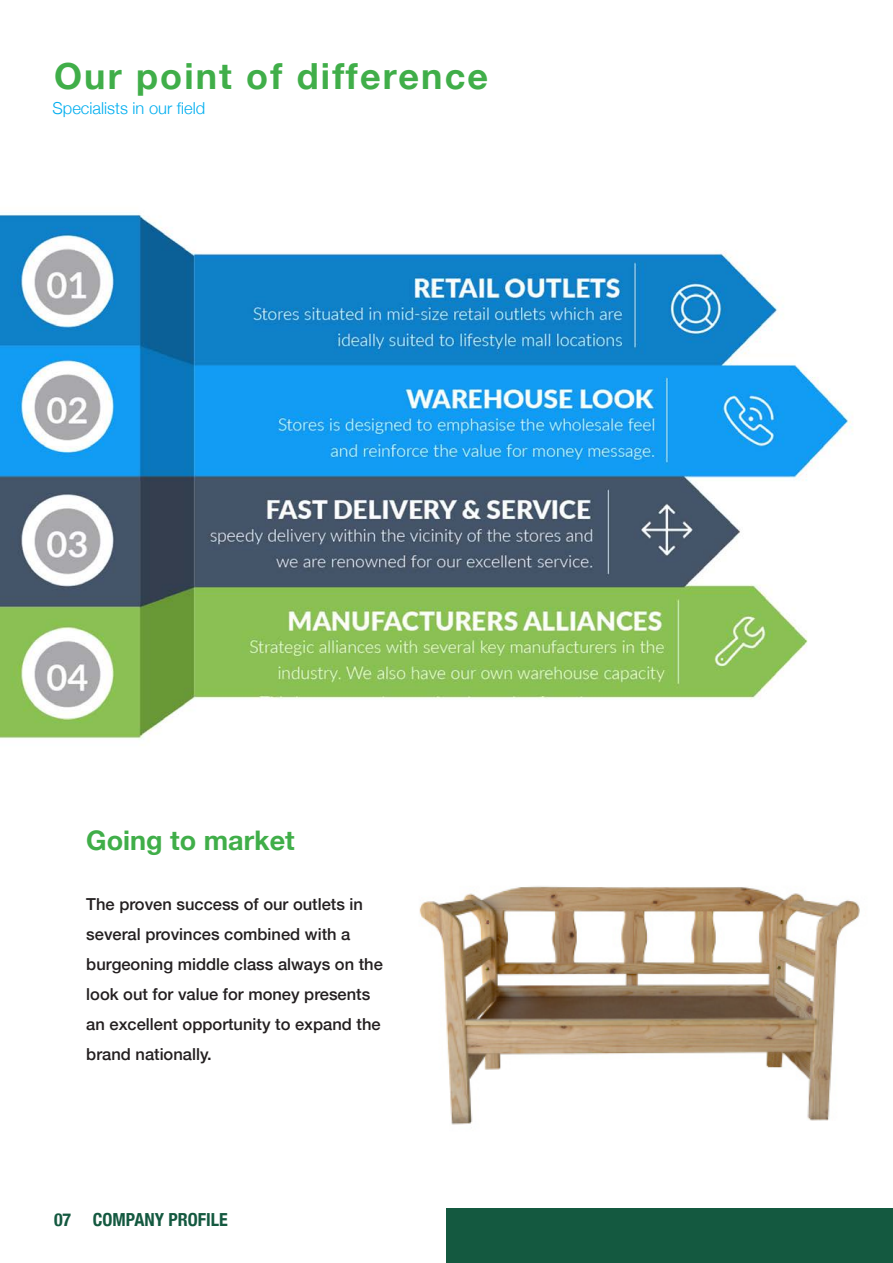
<style>
.page{position:relative;width:893px;height:1263px;background:#fff}
.page>*{position:absolute;margin:0;border:0;box-sizing:border-box;transform-origin:0 0}
.t1{font:700 36px "Helvetica Neue";letter-spacing:.06em;color:#40ae49}
.t2{font:700 27px "Helvetica Neue";color:#40ae49}
.t3{font:700 condensed 18px "Helvetica Neue";color:#145940}
.t4{font:500 16.5px/30px "Helvetica Neue";color:#231f20}
.t5{font:300 16.5px "Helvetica Neue";color:#00aeef}
</style>
<div class="page">
<div style="left:446px;top:1209px;width:447px;height:54px;background:#145940"></div>
<img style="left:0;top:214px;width:853px;height:525px">
<img style="left:419px;top:886px;width:441px;height:239px">
<p class="t1" style="left:54px;top:48px;width:436px">Our point of difference</p>
<p class="t5" style="left:52px;top:95px;width:154px">Specialists in our field</p>
<p class="t2" style="left:86px;top:819px;width:210px">Going to market</p>
<p class="t4" style="left:86px;top:888px;width:298px">The proven success of our outlets in several provinces combined with a burgeoning middle class always on the look out for value for money presents an excellent opportunity to expand the brand nationally.</p>
<p class="t3" style="left:54px;top:1205px;width:175px">07 COMPANY PROFILE</p>
</div>
